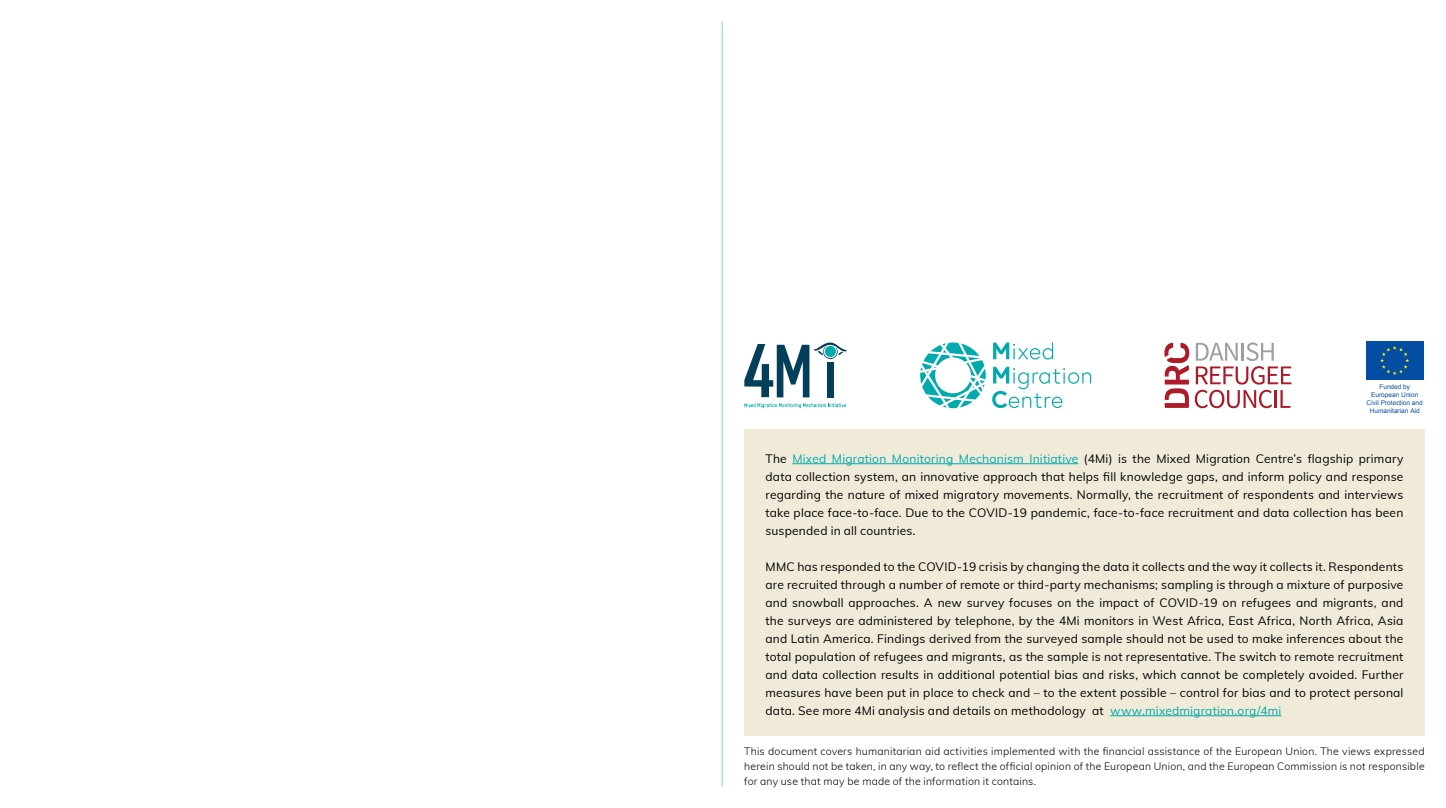
<style>
.page{position:relative;width:1446px;height:808px;background:#fff}
.page>*{position:absolute;margin:0;border:0;box-sizing:border-box;transform-origin:0 0}
.t1{font:12px/18px "Muli";letter-spacing:.015em;color:#000;text-align:justify}
.t2{font:300 10.5px/15px "Muli";letter-spacing:.02em;color:#000;text-align:justify}
.t3{font:6.6px/7.8px "Arial";color:#034ea2;text-align:center}
.s1{color:#00aaad}
</style>
<div class="page">
<div style="left:744px;top:429px;width:680px;height:307px;background:#f0ead8"></div>
<hr style="left:792px;top:463px;width:286px;height:1px;background:#00aaad">
<hr style="left:1110px;top:715px;width:171px;height:1px;background:#00aaad">
<hr style="left:721px;top:21px;width:2px;height:766px;background:#afdfe4">
<svg style="left:920px;top:342px;width:66px;height:66px"></svg>
<svg style="left:993px;top:342px;width:60px;height:17px"></svg>
<svg style="left:992px;top:367px;width:99px;height:41px"></svg>
<svg style="left:1195px;top:342px;width:96px;height:66px"></svg>
<svg style="left:1164px;top:343px;width:25px;height:65px"></svg>
<svg style="left:744px;top:403px;width:102px;height:5px"></svg>
<svg style="left:744px;top:342px;width:103px;height:55px"></svg>
<div style="left:827px;top:362px;width:6px;height:35px;background:#033e5a"></div>
<div style="left:1366px;top:341px;width:57px;height:39px;background:#034ea2"></div>
<svg style="left:1380px;top:346px;width:29px;height:29px"></svg>
<p class="t3" style="left:1366px;top:383px;width:58px">Funded by<br>European Union<br>Civil Protection and<br>Humanitarian Aid</p>
<p class="t1" style="left:765px;top:449px;width:639px">The <span class="s1">Mixed Migration Monitoring Mechanism Initiative</span> (4Mi) is the Mixed Migration Centre’s flagship primary data collection system, an innovative approach that helps fill knowledge gaps, and inform policy and response regarding the nature of mixed migratory movements. Normally, the recruitment of respondents and interviews take place face-to-face. Due to the COVID-19 pandemic, face-to-face recruitment and data collection has been suspended in all countries.</p>
<p class="t1" style="left:765px;top:557px;width:639px">MMC has responded to the COVID-19 crisis by changing the data it collects and the way it collects it. Respondents are recruited through a number of remote or third-party mechanisms; sampling is through a mixture of purposive and snowball approaches. A new survey focuses on the impact of COVID-19 on refugees and migrants, and the surveys are administered by telephone, by the 4Mi monitors in West Africa, East Africa, North Africa, Asia and Latin America. Findings derived from the surveyed sample should not be used to make inferences about the total population of refugees and migrants, as the sample is not representative. The switch to remote recruitment and data collection results in additional potential bias and risks, which cannot be completely avoided. Further measures have been put in place to check and – to the extent possible – control for bias and to protect personal data. See more 4Mi analysis and details on methodology at <span class="s1">www.mixedmigration.org/4mi</span></p>
<p class="t2" style="left:744px;top:743px;width:682px">This document covers humanitarian aid activities implemented with the financial assistance of the European Union. The views expressed herein should not be taken, in any way, to reflect the official opinion of the European Union, and the European Commission is not responsible for any use that may be made of the information it contains.</p>
</div>
